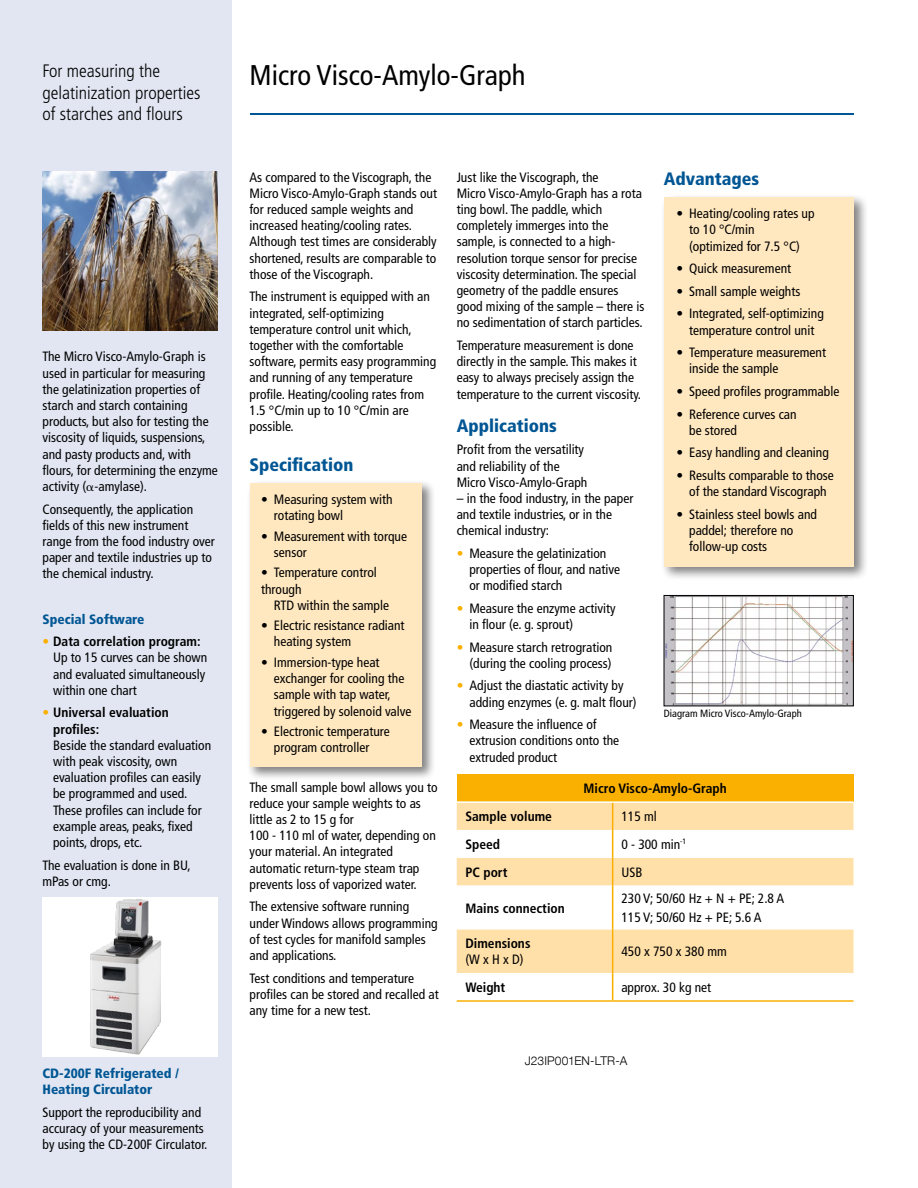
<style>
.page{position:relative;width:918px;height:1188px;background:#fff}
.page>*{position:absolute;margin:0;border:0;box-sizing:border-box;transform-origin:0 0}
.t1{font:condensed 28.5px "Frutiger LT Std";color:#000}
.t2{font:300 condensed 18px/21.6px "Frutiger LT Std";color:#000}
.t3{font:900 condensed 18px "Frutiger LT Std";color:#005694}
.t4{font:condensed 13.5px/16.2px "Frutiger LT Std";color:#000}
.t5{font:700 condensed 13.5px/16.2px "Frutiger LT Std";color:#000}
.t6{font:900 condensed 13.5px/16.2px "Frutiger LT Std";color:#005694}
.t7{font:300 12px "Helvetica Neue LT Com";letter-spacing:.005em;color:#000}
.t8{font:condensed 10.5px "Frutiger LT Std";color:#000}
.s1{color:#f9b000}
.s2{font-weight:700}
.s3{font-weight:400;color:#f9b000}
</style>
<div class="page">
<div style="left:0;top:0;width:232px;height:1188px;background:#e1e6f2"></div>
<div style="left:660px;top:193px;width:208px;height:388px;background:#000;opacity:.5"></div>
<div style="left:664px;top:197px;width:189px;height:369px;background:#ffe8c0"></div>
<img style="left:666px;top:597px;width:185px;height:107px">
<div style="left:664px;top:595px;width:189px;height:111px;border:1px solid #000"></div>
<div style="left:457px;top:774px;width:397px;height:28px;background:#f9b000"></div>
<div style="left:457px;top:803px;width:397px;height:27px;background:#ffe0a9"></div>
<svg style="left:457px;top:830px;width:397px;height:170px"></svg>
<svg style="left:612px;top:803px;width:1px;height:83px"></svg>
<hr style="left:612px;top:886px;width:1px;height:43px;background:#f9b000">
<hr style="left:612px;top:929px;width:1px;height:44px;background:#f9b000">
<svg style="left:612px;top:973px;width:1px;height:27px"></svg>
<hr style="left:457px;top:1000px;width:156px;height:2px;background:#f9b000">
<hr style="left:613px;top:1000px;width:241px;height:2px;background:#f9b000">
<hr style="left:457px;top:801px;width:156px;height:2px;background:#fff">
<hr style="left:613px;top:801px;width:241px;height:2px;background:#fff">
<div style="left:246px;top:480px;width:190px;height:301px;background:#000;opacity:.5"></div>
<div style="left:250px;top:483px;width:172px;height:284px;background:#ffe8c0"></div>
<hr style="left:250px;top:113px;width:603px;height:2px;background:#005694">
<img style="left:43px;top:172px;width:175px;height:159px">
<div style="left:43px;top:898px;width:175px;height:159px;background:#fff"></div>
<img style="left:90px;top:899px;width:72px;height:156px">
<h2 class="t2" style="left:43px;top:61px;width:160px">For measuring the gelatinization properties of starches and flours</h2>
<p class="t4" style="left:43px;top:349px;width:177px">The Micro Visco-Amylo-Graph is used in particular for measuring the gelatinization properties of starch and starch containing products, but also for testing the viscosity of liquids, suspensions, and pasty products and, with flours, for determining the enzyme activity ( -amylase).</p>
<p class="t4" style="left:43px;top:501px;width:174px">Consequently, the application fields of this new instrument range from the food industry over paper and textile industries up to the chemical industry.</p>
<p class="t6" style="left:43px;top:611px;width:104px">Special Software</p>
<p class="t4" style="left:53px;top:633px;width:156px;text-indent:-11px"><span class="s1">•</span> <span class="s2">Data correlation program:<br></span>Up to 15 curves can be shown and evaluated simultaneously within one chart</p>
<p class="t5" style="left:53px;top:705px;width:117px;text-indent:-11px"><span class="s3">•</span> Universal evaluation profiles:</p>
<p class="t4" style="left:53px;top:737px;width:160px">Beside the standard evaluation with peak viscosity, own evaluation profiles can easily be programmed and used.<br>These profiles can include for example areas, peaks, fixed points, drops, etc.</p>
<p class="t4" style="left:43px;top:857px;width:150px">The evaluation is done in BU, mPas or cmg.</p>
<p class="t6" style="left:43px;top:1065px;width:138px">CD-200F Refrigerated /<br>Heating Circulator</p>
<p class="t4" style="left:43px;top:1104px;width:166px">Support the reproducibility and accuracy of your measurements by using the CD-200F Circulator.</p>
<h1 class="t1" style="left:250px;top:59px;width:278px">Micro Visco-Amylo-Graph</h1>
<p class="t4" style="left:250px;top:169px;width:189px">As compared to the Viscograph, the Micro Visco-Amylo-Graph stands out for reduced sample weights and increased heating/cooling rates.<br>Although test times are considerably shortened, results are comparable to those of the Viscograph.</p>
<p class="t4" style="left:250px;top:289px;width:188px">The instrument is equipped with an integrated, self-optimizing temperature control unit which, together with the comfortable software, permits easy programming and running of any temperature profile. Heating/cooling rates from<br>1.5 °C/min up to 10 °C/min are possible.</p>
<h2 class="t3" style="left:250px;top:454px;width:106px">Specification</h2>
<p class="t4" style="left:274px;top:491px;width:120px;text-indent:-13px">• Measuring system with rotating bowl</p>
<p class="t4" style="left:274px;top:528px;width:135px;text-indent:-13px">• Measurement with torque sensor</p>
<p class="t4" style="left:261px;top:565px;width:117px">• Temperature control through</p>
<p class="t4" style="left:274px;top:597px;width:117px">RTD within the sample</p>
<p class="t4" style="left:274px;top:618px;width:132px;text-indent:-13px">• Electric resistance radiant heating system</p>
<p class="t4" style="left:274px;top:654px;width:139px;text-indent:-13px">• Immersion-type heat exchanger for cooling the sample with tap water, triggered by solenoid valve</p>
<p class="t4" style="left:261px;top:723px;width:130px;text-align:center">• Electronic temperature program controller</p>
<p class="t4" style="left:457px;top:169px;width:189px">Just like the Viscograph, the<br>Micro Visco-Amylo-Graph has a rota ting bowl. The paddle, which completely immerges into the sample, is connected to a high&shy;resolution torque sensor for precise viscosity determination. The special geometry of the paddle ensures good mixing of the sample – there is no sedimentation of starch particles.</p>
<p class="t4" style="left:457px;top:337px;width:186px">Temperature measurement is done directly in the sample. This makes it easy to always precisely assign the temperature to the current viscosity.</p>
<h2 class="t3" style="left:457px;top:415px;width:102px">Applications</h2>
<p class="t4" style="left:457px;top:442px;width:132px">Profit from the versatility and reliability of the<br>Micro Visco-Amylo-Graph</p>
<p class="t4" style="left:457px;top:490px;width:178px">– in the food industry, in the paper and textile industries, or in the chemical industry:</p>
<p class="t4" style="left:469px;top:545px;width:152px;text-indent:-13px"><span class="s1">•</span> Measure the gelatinization properties of flour, and native or modified starch</p>
<p class="t4" style="left:469px;top:600px;width:148px;text-indent:-13px"><span class="s1">•</span> Measure the enzyme activity in flour (e. g. sprout)</p>
<p class="t4" style="left:457px;top:639px;width:157px;text-align:right"><span class="s1">•</span> Measure starch retrogration (during the cooling process)</p>
<p class="t4" style="left:469px;top:678px;width:169px;text-indent:-13px"><span class="s1">•</span> Adjust the diastatic activity by adding enzymes (e. g. malt flour)</p>
<p class="t4" style="left:469px;top:717px;width:151px;text-indent:-13px"><span class="s1">•</span> Measure the influence of extrusion conditions onto the extruded product</p>
<h2 class="t3" style="left:664px;top:168px;width:97px">Advantages</h2>
<p class="t4" style="left:689px;top:206px;width:127px;text-indent:-13px">• Heating/cooling rates up to 10 °C/min<br>(optimized for 7.5 °C)</p>
<p class="t4" style="left:676px;top:261px;width:116px">• Quick measurement</p>
<p class="t4" style="left:676px;top:283px;width:125px">• Small sample weights</p>
<p class="t4" style="left:676px;top:306px;width:149px;text-align:center">• Integrated, self-optimizing temperature control unit</p>
<p class="t4" style="left:689px;top:345px;width:138px;text-indent:-13px">• Temperature measurement inside the sample</p>
<p class="t4" style="left:676px;top:383px;width:164px">• Speed profiles programmable</p>
<p class="t4" style="left:689px;top:406px;width:109px;text-indent:-13px">• Reference curves can be stored</p>
<p class="t4" style="left:676px;top:445px;width:154px">• Easy handling and cleaning</p>
<p class="t4" style="left:676px;top:467px;width:159px;text-align:center">• Results comparable to those of the standard Viscograph</p>
<p class="t4" style="left:689px;top:506px;width:129px;text-indent:-13px">• Stainless steel bowls and paddel; therefore no follow-up costs</p>
<p class="t8" style="left:664px;top:707px;width:140px">Diagram Micro Visco-Amylo-Graph</p>
<p class="t4" style="left:250px;top:779px;width:190px">The small sample bowl allows you to reduce your sample weights to as little as 2 to 15 g for<br>100 - 110 ml of water, depending on your material. An integrated automatic return-type steam trap prevents loss of vaporized water.</p>
<p class="t4" style="left:250px;top:899px;width:190px">The extensive software running under Windows allows programming of test cycles for manifold samples and applications.</p>
<p class="t4" style="left:250px;top:970px;width:191px">Test conditions and temperature profiles can be stored and recalled at any time for a new test.</p>
<p class="t5" style="left:583px;top:780px;width:145px">Micro Visco-Amylo-Graph</p>
<p class="t5" style="left:465px;top:808px;width:88px">Sample volume</p>
<p class="t4" style="left:621px;top:808px;width:37px">115 ml</p>
<p class="t5" style="left:465px;top:836px;width:36px">Speed</p>
<p class="t4" style="left:621px;top:836px;width:66px">0 - 300 min<sup>-1</sup></p>
<p class="t5" style="left:465px;top:864px;width:44px">PC port</p>
<p class="t4" style="left:621px;top:864px;width:22px">USB</p>
<p class="t5" style="left:465px;top:900px;width:101px">Mains connection</p>
<p class="t4" style="left:621px;top:890px;width:164px;line-height:18.3px">230 V; 50/60 Hz + N + PE; 2.8 A<br>115 V; 50/60 Hz + PE; 5.6 A</p>
<p class="t5" style="left:465px;top:935px;width:67px">Dimensions</p>
<p class="t4" style="left:465px;top:952px;width:60px">(W x H x D)</p>
<p class="t4" style="left:621px;top:944px;width:107px">450 x 750 x 380 mm</p>
<p class="t5" style="left:465px;top:979px;width:41px">Weight</p>
<p class="t4" style="left:621px;top:979px;width:91px">approx. 30 kg net</p>
<p class="t7" style="left:525px;top:1053px;width:104px">J23IP001EN-LTR-A</p>
</div>
